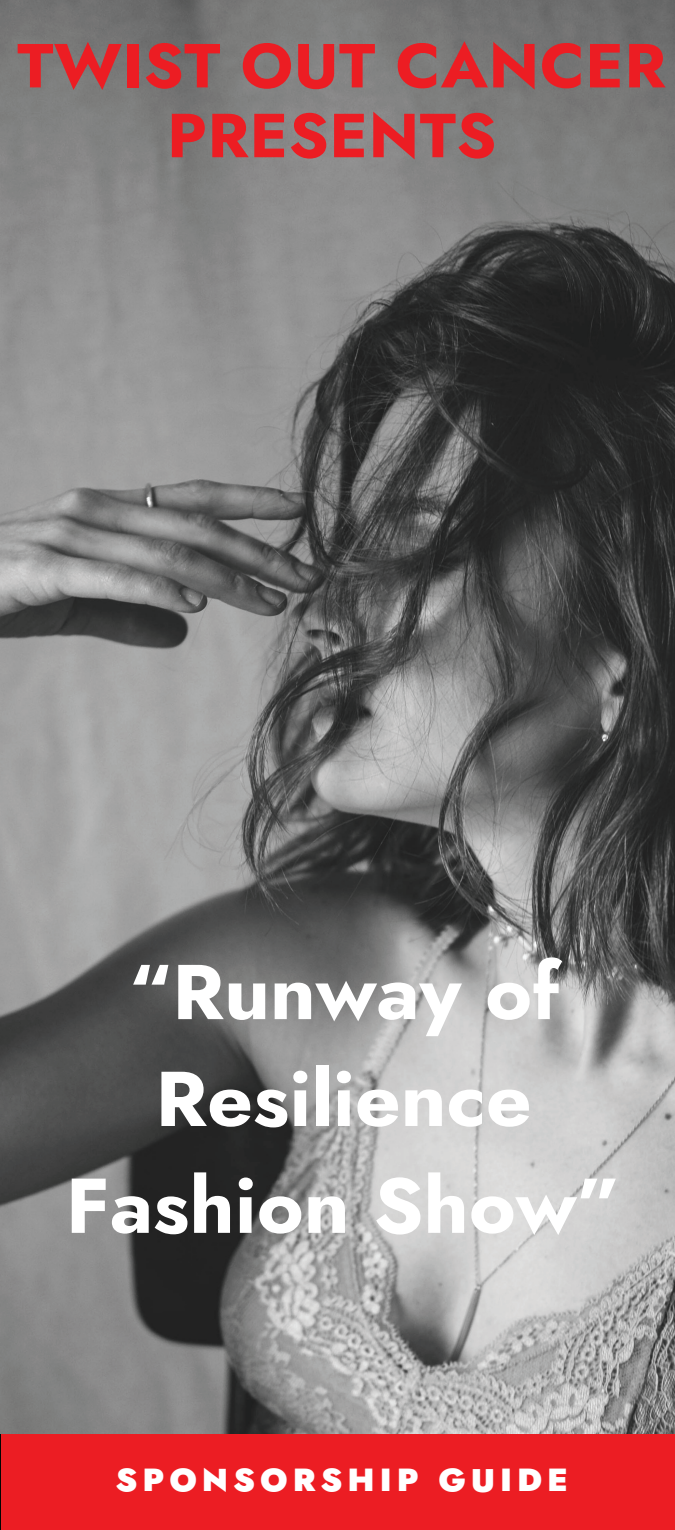
<style>
.page{position:relative;width:675px;height:1530px;background:#fff}
.page>*{position:absolute;margin:0;border:0;box-sizing:border-box;transform-origin:0 0}
.t1{font:700 77.5px/106.8px "Jost";color:#fff;text-align:center}
.t2{font:700 62px/69.8px "Jost";letter-spacing:.01em;color:#ec1d23;text-align:center}
.t3{font:900 32px "Jost";letter-spacing:.15em;color:#fff}
</style>
<div class="page">
<div style="left:2px;top:1434px;width:673px;height:96px;background:#ec1d23"></div>
<img style="left:0;top:0;width:675px;height:1434px">
<p class="t2" style="left:17px;top:31px;width:650px">TWIST OUT CANCER<br>PRESENTS</p>
<p class="t1" style="left:66px;top:939px;width:557px">“Runway of<br>Resilience<br>Fashion Show”</p>
<p class="t3" style="left:116px;top:1456px;width:454px">SPONSORSHIP GUIDE</p>
</div>
